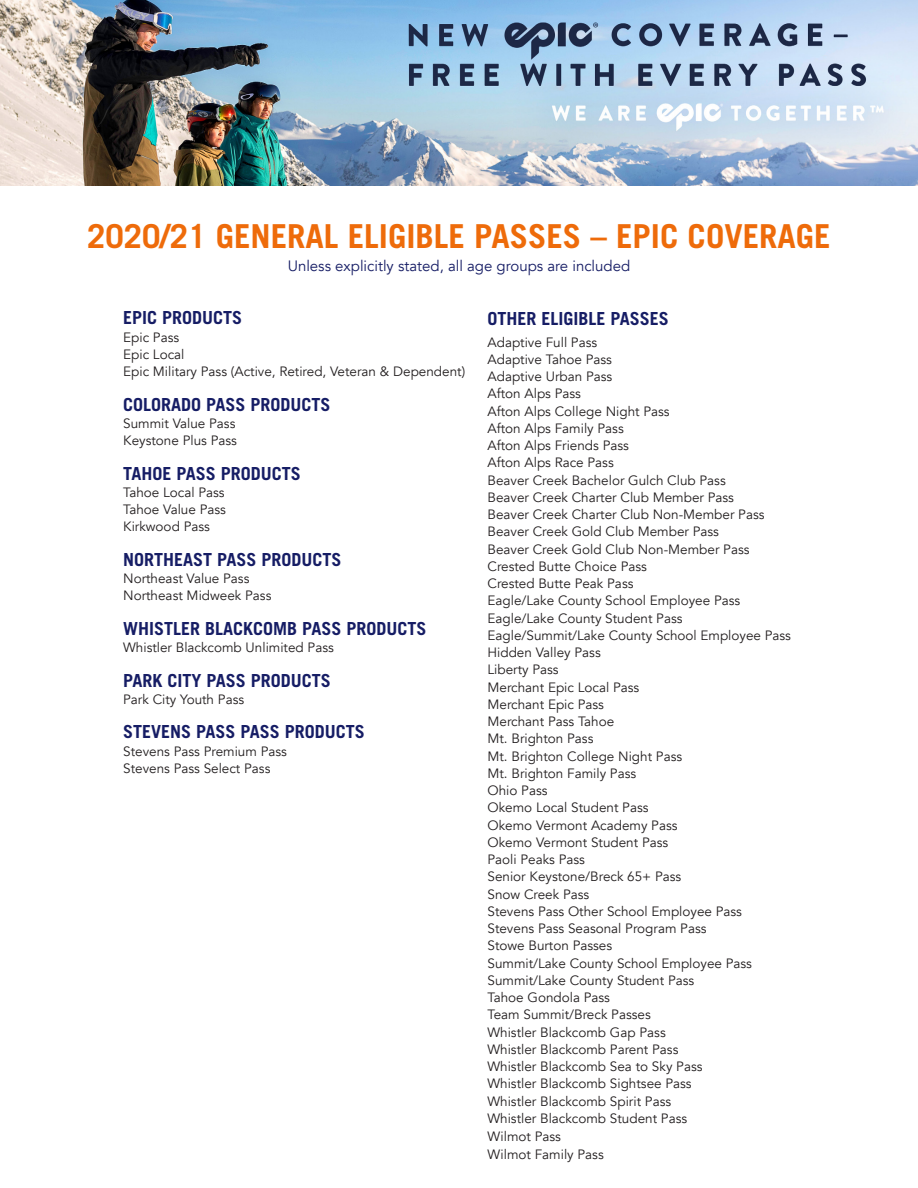
<style>
.page{position:relative;width:918px;height:1188px;background:#fff}
.page>*{position:absolute;margin:0;border:0;box-sizing:border-box;transform-origin:0 0}
.t1{font:700 33px "Trade Gothic LT Std";color:#ee6b0a}
.t2{font:700 18px "Trade Gothic LT Std";color:#161d65}
.t3{font:15px "Avenir";color:#161d65}
.t4{font:13.5px "Avenir";color:#231f20}
</style>
<div class="page">
<img style="left:0;top:0;width:918px;height:185px">
<p class="t1" style="left:87px;top:216px;width:745px">2020/21 GENERAL ELIGIBLE PASSES – EPIC COVERAGE</p>
<p class="t3" style="left:288px;top:257px;width:344px">Unless explicitly stated, all age groups are included</p>
<p class="t2" style="left:123px;top:307px;width:121px">EPIC PRODUCTS</p>
<p class="t4" style="left:123px;top:329px;width:58px">Epic Pass</p>
<p class="t4" style="left:123px;top:346px;width:63px">Epic Local</p>
<p class="t4" style="left:123px;top:363px;width:344px">Epic Military Pass (Active, Retired, Veteran &amp; Dependent)</p>
<p class="t2" style="left:123px;top:393px;width:209px">COLORADO PASS PRODUCTS</p>
<p class="t4" style="left:123px;top:415px;width:114px">Summit Value Pass</p>
<p class="t4" style="left:123px;top:432px;width:115px">Keystone Plus Pass</p>
<p class="t2" style="left:123px;top:462px;width:179px">TAHOE PASS PRODUCTS</p>
<p class="t4" style="left:123px;top:484px;width:103px">Tahoe Local Pass</p>
<p class="t4" style="left:123px;top:501px;width:104px">Tahoe Value Pass</p>
<p class="t4" style="left:123px;top:519px;width:88px">Kirkwood Pass</p>
<p class="t2" style="left:123px;top:548px;width:220px">NORTHEAST PASS PRODUCTS</p>
<p class="t4" style="left:123px;top:570px;width:128px">Northeast Value Pass</p>
<p class="t4" style="left:123px;top:588px;width:150px">Northeast Midweek Pass</p>
<p class="t2" style="left:123px;top:617px;width:305px">WHISTLER BLACKCOMB PASS PRODUCTS</p>
<p class="t4" style="left:123px;top:639px;width:212px">Whistler Blackcomb Unlimited Pass</p>
<p class="t2" style="left:123px;top:669px;width:209px">PARK CITY PASS PRODUCTS</p>
<p class="t4" style="left:123px;top:691px;width:122px">Park City Youth Pass</p>
<p class="t2" style="left:123px;top:721px;width:243px">STEVENS PASS PASS PRODUCTS</p>
<p class="t4" style="left:123px;top:743px;width:165px">Stevens Pass Premium Pass</p>
<p class="t4" style="left:123px;top:760px;width:149px">Stevens Pass Select Pass</p>
<p class="t2" style="left:488px;top:307px;width:183px">OTHER ELIGIBLE PASSES</p>
<p class="t4" style="left:488px;top:334px;width:111px">Adaptive Full Pass</p>
<p class="t4" style="left:488px;top:351px;width:126px">Adaptive Tahoe Pass</p>
<p class="t4" style="left:488px;top:368px;width:126px">Adaptive Urban Pass</p>
<p class="t4" style="left:488px;top:386px;width:95px">Afton Alps Pass</p>
<p class="t4" style="left:488px;top:403px;width:184px">Afton Alps College Night Pass</p>
<p class="t4" style="left:488px;top:420px;width:138px">Afton Alps Family Pass</p>
<p class="t4" style="left:488px;top:437px;width:143px">Afton Alps Friends Pass</p>
<p class="t4" style="left:488px;top:455px;width:128px">Afton Alps Race Pass</p>
<p class="t4" style="left:488px;top:472px;width:240px">Beaver Creek Bachelor Gulch Club Pass</p>
<p class="t4" style="left:488px;top:489px;width:248px">Beaver Creek Charter Club Member Pass</p>
<p class="t4" style="left:488px;top:506px;width:279px">Beaver Creek Charter Club Non-Member Pass</p>
<p class="t4" style="left:488px;top:524px;width:233px">Beaver Creek Gold Club Member Pass</p>
<p class="t4" style="left:488px;top:541px;width:264px">Beaver Creek Gold Club Non-Member Pass</p>
<p class="t4" style="left:488px;top:558px;width:161px">Crested Butte Choice Pass</p>
<p class="t4" style="left:488px;top:575px;width:148px">Crested Butte Peak Pass</p>
<p class="t4" style="left:488px;top:593px;width:254px">Eagle/Lake County School Employee Pass</p>
<p class="t4" style="left:488px;top:610px;width:197px">Eagle/Lake County Student Pass</p>
<p class="t4" style="left:488px;top:627px;width:305px">Eagle/Summit/Lake County School Employee Pass</p>
<p class="t4" style="left:488px;top:644px;width:115px">Hidden Valley Pass</p>
<p class="t4" style="left:488px;top:662px;width:73px">Liberty Pass</p>
<p class="t4" style="left:488px;top:679px;width:153px">Merchant Epic Local Pass</p>
<p class="t4" style="left:488px;top:696px;width:118px">Merchant Epic Pass</p>
<p class="t4" style="left:488px;top:713px;width:128px">Merchant Pass Tahoe</p>
<p class="t4" style="left:488px;top:731px;width:107px">Mt. Brighton Pass</p>
<p class="t4" style="left:488px;top:748px;width:196px">Mt. Brighton College Night Pass</p>
<p class="t4" style="left:488px;top:765px;width:150px">Mt. Brighton Family Pass</p>
<p class="t4" style="left:488px;top:782px;width:62px">Ohio Pass</p>
<p class="t4" style="left:488px;top:800px;width:163px">Okemo Local Student Pass</p>
<p class="t4" style="left:488px;top:817px;width:192px">Okemo Vermont Academy Pass</p>
<p class="t4" style="left:488px;top:834px;width:182px">Okemo Vermont Student Pass</p>
<p class="t4" style="left:488px;top:851px;width:99px">Paoli Peaks Pass</p>
<p class="t4" style="left:488px;top:869px;width:195px">Senior Keystone/Breck 65+ Pass</p>
<p class="t4" style="left:488px;top:886px;width:103px">Snow Creek Pass</p>
<p class="t4" style="left:488px;top:903px;width:256px">Stevens Pass Other School Employee Pass</p>
<p class="t4" style="left:488px;top:920px;width:221px">Stevens Pass Seasonal Program Pass</p>
<p class="t4" style="left:488px;top:938px;width:126px">Stowe Burton Passes</p>
<p class="t4" style="left:488px;top:955px;width:266px">Summit/Lake County School Employee Pass</p>
<p class="t4" style="left:488px;top:972px;width:208px">Summit/Lake County Student Pass</p>
<p class="t4" style="left:488px;top:989px;width:124px">Tahoe Gondola Pass</p>
<p class="t4" style="left:488px;top:1007px;width:165px">Team Summit/Breck Passes</p>
<p class="t4" style="left:488px;top:1024px;width:180px">Whistler Blackcomb Gap Pass</p>
<p class="t4" style="left:488px;top:1041px;width:192px">Whistler Blackcomb Parent Pass</p>
<p class="t4" style="left:488px;top:1058px;width:217px">Whistler Blackcomb Sea to Sky Pass</p>
<p class="t4" style="left:488px;top:1076px;width:206px">Whistler Blackcomb Sightsee Pass</p>
<p class="t4" style="left:488px;top:1093px;width:185px">Whistler Blackcomb Spirit Pass</p>
<p class="t4" style="left:488px;top:1110px;width:201px">Whistler Blackcomb Student Pass</p>
<p class="t4" style="left:488px;top:1128px;width:75px">Wilmot Pass</p>
<p class="t4" style="left:488px;top:1146px;width:118px">Wilmot Family Pass</p>
</div>
